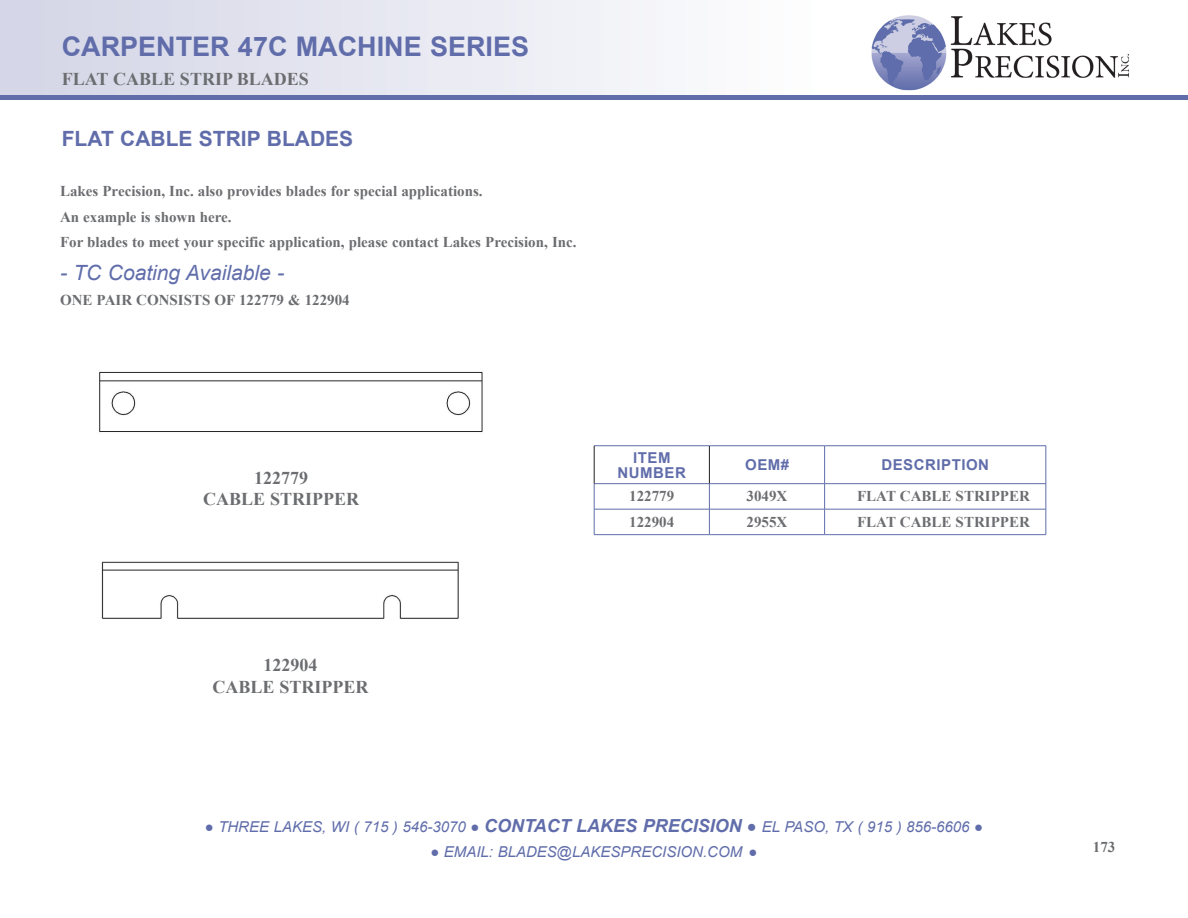
<style>
.page{position:relative;width:1188px;height:918px;background:#fff}
.page>*{position:absolute;margin:0;border:0;box-sizing:border-box;transform-origin:0 0}
.t1{font:700 27px "Arial";color:#606daa}
.t2{font:italic 21px "Arial";color:#606daa}
.t3{font:700 21px "Arial";color:#606daa}
.t4{font:700 18px "Times New Roman";color:#6c6d70}
.t5{font:700 15px "Times New Roman";color:#6c6d70}
.t6{font:italic 15px "Arial";color:#606daa}
.t7{font:700 15px "Arial";letter-spacing:.035em;color:#606daa}
.s1{font-family:"Courier New";font-style:normal}
.s2{font-weight:700;font-size:18px}
.s3{font-family:"Courier New";font-style:normal;font-size:16.5px}
</style>
<div class="page">
<div style="left:0;top:0;width:858px;height:96px;background:linear-gradient(to right,#d3d5e6,#fff)"></div>
<hr style="left:0;top:96px;width:1188px;height:4px;background:#606daa">
<img style="left:871px;top:15px;width:258px;height:76px">
<hr style="left:594px;top:445px;width:115px;height:1px;background:#606daa">
<hr style="left:709px;top:445px;width:116px;height:1px;background:#606daa">
<hr style="left:825px;top:445px;width:221px;height:1px;background:#606daa">
<hr style="left:824px;top:446px;width:1px;height:37px;background:#606daa">
<hr style="left:1046px;top:446px;width:1px;height:37px;background:#606daa">
<hr style="left:594px;top:483px;width:115px;height:1px;background:#606daa">
<hr style="left:709px;top:483px;width:116px;height:1px;background:#606daa">
<hr style="left:825px;top:483px;width:221px;height:1px;background:#606daa">
<hr style="left:594px;top:509px;width:115px;height:1px;background:#606daa">
<svg style="left:594px;top:484px;width:1px;height:50px"></svg>
<hr style="left:709px;top:509px;width:116px;height:1px;background:#606daa">
<svg style="left:709px;top:484px;width:1px;height:50px"></svg>
<hr style="left:825px;top:509px;width:221px;height:1px;background:#606daa">
<svg style="left:824px;top:484px;width:1px;height:50px"></svg>
<svg style="left:1046px;top:484px;width:1px;height:50px"></svg>
<hr style="left:594px;top:534px;width:115px;height:1px;background:#606daa">
<hr style="left:709px;top:534px;width:116px;height:1px;background:#606daa">
<hr style="left:825px;top:534px;width:221px;height:1px;background:#606daa">
<hr style="left:594px;top:446px;width:1px;height:37px;background:#231f20">
<hr style="left:709px;top:446px;width:1px;height:37px;background:#231f20">
<img style="left:99px;top:371px;width:384px;height:61px">
<img style="left:101px;top:561px;width:358px;height:58px">
<div style="left:234px;top:393px;width:113px;height:37px;background:#fff"></div>
<p class="t1" style="left:62px;top:27px;width:469px">CARPENTER 47C MACHINE SERIES</p>
<p class="t4" style="left:62px;top:66px;width:249px">FLAT CABLE STRIP BLADES</p>
<p class="t3" style="left:62px;top:124px;width:293px">FLAT CABLE STRIP BLADES</p>
<p class="t5" style="left:60px;top:180px;width:424px">Lakes Precision, Inc. also provides blades for special applications.</p>
<p class="t5" style="left:60px;top:206px;width:173px">An example is shown here.</p>
<p class="t5" style="left:60px;top:231px;width:518px">For blades to meet your specific application, please contact Lakes Precision, Inc.</p>
<p class="t2" style="left:60px;top:259px;width:226px">- TC Coating Available -</p>
<p class="t5" style="left:60px;top:289px;width:291px">ONE PAIR CONSISTS OF 122779 &amp; 122904</p>
<p class="t4" style="left:254px;top:465px;width:55px">122779</p>
<p class="t4" style="left:203px;top:486px;width:157px">CABLE STRIPPER</p>
<p class="t4" style="left:264px;top:652px;width:55px">122904</p>
<p class="t4" style="left:213px;top:674px;width:157px">CABLE STRIPPER</p>
<p class="t7" style="left:633px;top:447px;width:39px">ITEM</p>
<p class="t7" style="left:618px;top:462px;width:70px">NUMBER</p>
<p class="t7" style="left:745px;top:454px;width:45px">OEM#</p>
<p class="t7" style="left:881px;top:454px;width:109px">DESCRIPTION</p>
<p class="t5" style="left:629px;top:486px;width:46px">122779</p>
<p class="t5" style="left:747px;top:486px;width:42px">3049X</p>
<p class="t5" style="left:857px;top:486px;width:174px">FLAT CABLE STRIPPER</p>
<p class="t5" style="left:629px;top:511px;width:46px">122904</p>
<p class="t5" style="left:747px;top:511px;width:42px">2955X</p>
<p class="t5" style="left:857px;top:511px;width:174px">FLAT CABLE STRIPPER</p>
<p class="t6" style="left:205px;top:817px;width:780px"><span class="s1">●</span> THREE LAKES, WI ( 715 ) 546-3070 <span class="s1">●</span> <span class="s2">CONTACT LAKES PRECISION</span> <span class="s3">●</span> EL PASO, TX ( 915 ) 856-6606 <span class="s1">●</span></p>
<p class="t6" style="left:430px;top:842px;width:329px"><span class="s1">●</span> EMAIL: BLADES@LAKESPRECISION.COM <span class="s1">●</span></p>
<p class="t5" style="left:1093px;top:836px;width:24px">173</p>
</div>
